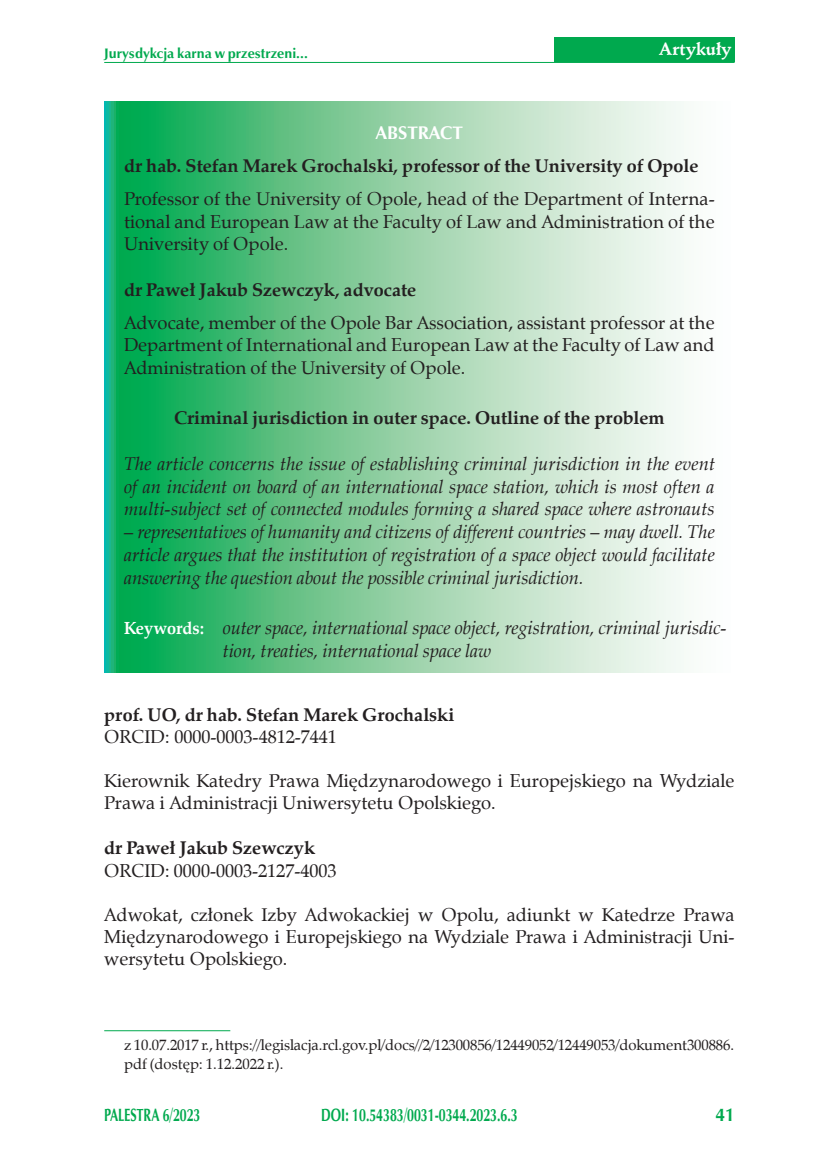
<style>
.page{position:relative;width:819px;height:1166px;background:#fff}
.page>*{position:absolute;margin:0;border:0;box-sizing:border-box;transform-origin:0 0}
.t1{font:18.38px/22.8px "Zapf Calligr EUX";color:#231f20;text-align:justify}
.t2{font:italic 18.38px/22.8px "Zapf Calligr EUX";color:#231f20;text-align:justify}
.t3{font:700 18.38px "Zapf Calligr EUX";color:#231f20}
.t4{font:700 18.38px "Zapf Humnst EUX";color:#fff}
.t5{font:700 18.38px "Zapf Humnst EUX";color:#00a94e;scale:.95 1}
.t6{font:700 17.85px "Zapf Humnst EUX";color:#00a94e;scale:.7 1}
.t7{font:700 17.5px "Schneidler EUX";color:#fff;scale:.95 1}
.t8{font:14.88px/19.2px "Zapf Calligr EUX";letter-spacing:-.005em;color:#231f20}
.t9{font:700 14px "Zapf Humnst EUX";color:#00a94e}
.s1{font-weight:700;font-style:normal;font-size:17.5px;color:#fff}
</style>
<div class="page">
<div style="left:554px;top:37px;width:180px;height:25px;background:#00a94e"></div>
<hr style="left:104px;top:62px;width:630px;height:1px;background:#00a94e">
<svg style="left:104px;top:102px;width:580px;height:570px;background:#87d0a4"></svg>
<hr style="left:104px;top:1030px;width:126px;height:1px;background:#00a94e">
<p class="t9" style="left:104px;top:44px;width:205px">Jurysdykcja karna w przestrzeni...</p>
<p class="t7" style="left:659px;top:38px;width:77px">Artykuły</p>
<p class="t4" style="left:376px;top:122px;width:77px">AbstraCT</p>
<p class="t3" style="left:124px;top:154px;width:576px">dr hab. Stefan Marek Grochalski, professor of the University of Opole</p>
<p class="t1" style="left:124px;top:187px;width:592px">Professor of the University of Opole, head of the Department of Interna&shy;tional and European Law at the Faculty of Law and Administration of the University of Opole.</p>
<p class="t3" style="left:124px;top:278px;width:294px">dr Paweł Jakub Szewczyk, advocate</p>
<p class="t1" style="left:124px;top:311px;width:592px">Advocate, member of the Opole Bar Association, assistant professor at the Department of International and European Law at the Faculty of Law and Administration of the University of Opole.</p>
<p class="t3" style="left:174px;top:407px;width:492px">Criminal jurisdiction in outer space. Outline of the problem</p>
<p class="t2" style="left:124px;top:452px;width:592px">The article concerns the issue of establishing criminal jurisdiction in the event of an incident on board of an international space station, which is most often a multi-subject set of connected modules forming a shared space where astronauts</p>
<p class="t2" style="left:124px;top:520px;width:592px">– representatives of humanity and citizens of different countries – may dwell. The article argues that the institution of registration of a space object would facilitate answering the question about the possible criminal jurisdiction.</p>
<p class="t2" style="left:223px;top:616px;width:505px;text-indent:-99px"><span class="s1">Keywords:</span> outer space, international space object, registration, criminal jurisdic&shy;tion, treaties, international space law</p>
<p class="t3" style="left:104px;top:703px;width:351px">prof. UO, dr hab. Stefan Marek Grochalski</p>
<p class="t1" style="left:104px;top:725px;width:234px">ORCID: 0000-0003-4812-7441</p>
<p class="t1" style="left:104px;top:770px;width:632px;line-height:22.1px">Kierownik Katedry Prawa Międzynarodowego i Europejskiego na Wydziale<br>Prawa i Administracji Uniwersytetu Opolskiego.</p>
<p class="t3" style="left:104px;top:836px;width:212px">dr Paweł Jakub Szewczyk</p>
<p class="t1" style="left:104px;top:859px;width:234px">ORCID: 0000-0003-2127-4003</p>
<p class="t1" style="left:104px;top:903px;width:632px;line-height:22.1px">Adwokat, członek Izby Adwokackiej w Opolu, adiunkt w Katedrze Prawa Międzynarodowego i Europejskiego na Wydziale Prawa i Administracji Uni&shy;wersytetu Opolskiego.</p>
<p class="t8" style="left:124px;top:1035px;width:611px">z 10.07.2017 r., https://legislacja.rcl.gov.pl/docs//2/12300856/12449052/12449053/dokument300886. pdf (dostęp: 1.12.2022 r.).</p>
<p class="t6" style="left:104px;top:1103px;width:139px">PALESTRA 6/2023</p>
<p class="t6" style="left:321px;top:1103px;width:282px">DOI: 10.54383/0031-0344.2023.6.3</p>
<p class="t5" style="left:715px;top:1103px;width:22px">41</p>
</div>
